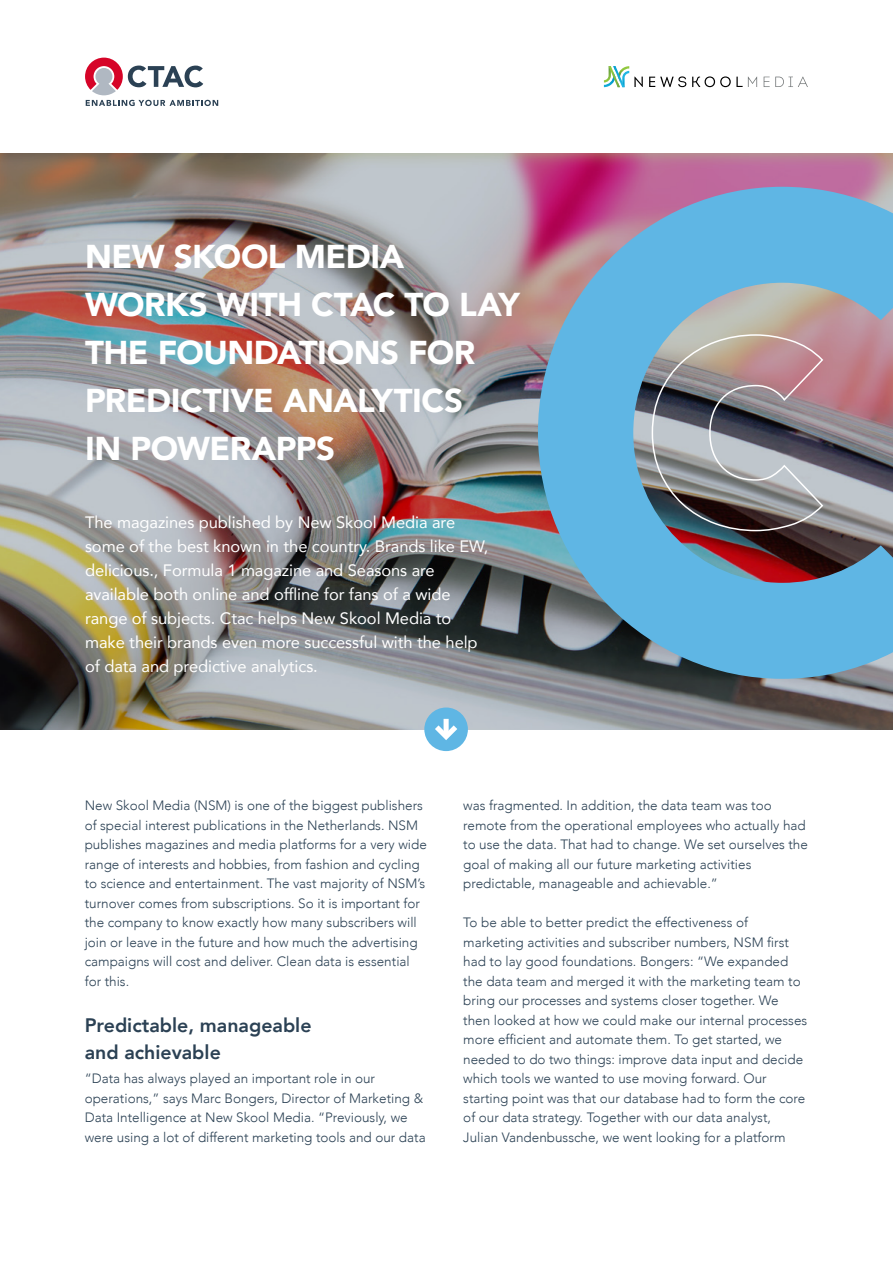
<style>
.page{position:relative;width:893px;height:1263px;background:#fff}
.page>*{position:absolute;margin:0;border:0;box-sizing:border-box;transform-origin:0 0}
.t1{font:900 33px/48px "Avenir";letter-spacing:-.015em;color:#fff}
.t2{font:800 19.5px/27px "Avenir";color:#2b4154}
.t3{font:16.5px/24px "Avenir";letter-spacing:-.005em;color:#fff}
.t4{font:300 13.5px/19.5px "Avenir";color:#2b4154}
</style>
<div class="page">
<img style="left:0;top:153px;width:893px;height:576px">
<div style="left:424px;top:707px;width:44px;height:44px;background:#5fb6e4;border-radius:50%"></div>
<svg style="left:435px;top:725px;width:22px;height:15px"></svg>
<div style="left:444px;top:719px;width:5px;height:16px;background:#fff"></div>
<svg style="left:85px;top:58px;width:133px;height:48px"></svg>
<svg style="left:538px;top:187px;width:355px;height:492px;background:#7497b6"></svg>
<img style="left:651px;top:333px;width:173px;height:199px">
<svg style="left:604px;top:66px;width:204px;height:21px"></svg>
<h1 class="t1" style="left:85px;top:232px;width:436px">NEW SKOOL MEDIA<br>WORKS WITH CTAC TO LAY<br>THE FOUNDATIONS FOR<br>PREDICTIVE ANALYTICS<br>IN POWERAPPS</h1>
<p class="t3" style="left:85px;top:509px;width:405px">The magazines published by New Skool Media are some of the best known in the country. Brands like EW, delicious., Formula 1 magazine and Seasons are available both online and offline for fans of a wide range of subjects. Ctac helps New Skool Media to make their brands even more successful with the help of data and predictive analytics.</p>
<p class="t4" style="left:85px;top:796px;width:344px">New Skool Media (NSM) is one of the biggest publishers of special interest publications in the Netherlands. NSM publishes magazines and media platforms for a very wide range of interests and hobbies, from fashion and cycling to science and entertainment. The vast majority of NSM’s turnover comes from subscriptions. So it is important for the company to know exactly how many subscribers will join or leave in the future and how much the advertising campaigns will cost and deliver. Clean data is essential for this.</p>
<h2 class="t2" style="left:85px;top:1012px;width:228px">Predictable, manageable and achievable</h2>
<p class="t4" style="left:85px;top:1069px;width:342px">“Data has always played an important role in our operations,” says Marc Bongers, Director of Marketing &amp; Data Intelligence at New Skool Media. “Previously, we were using a lot of different marketing tools and our data</p>
<p class="t4" style="left:463px;top:796px;width:346px">was fragmented. In addition, the data team was too remote from the operational employees who actually had to use the data. That had to change. We set ourselves the goal of making all our future marketing activities predictable, manageable and achievable.”</p>
<p class="t4" style="left:463px;top:913px;width:345px">To be able to better predict the effectiveness of marketing activities and subscriber numbers, NSM first had to lay good foundations. Bongers: “We expanded the data team and merged it with the marketing team to bring our processes and systems closer together. We then looked at how we could make our internal processes more efficient and automate them. To get started, we needed to do two things: improve data input and decide which tools we wanted to use moving forward. Our starting point was that our database had to form the core of our data strategy. Together with our data analyst, Julian Vandenbussche, we went looking for a platform</p>
</div>
